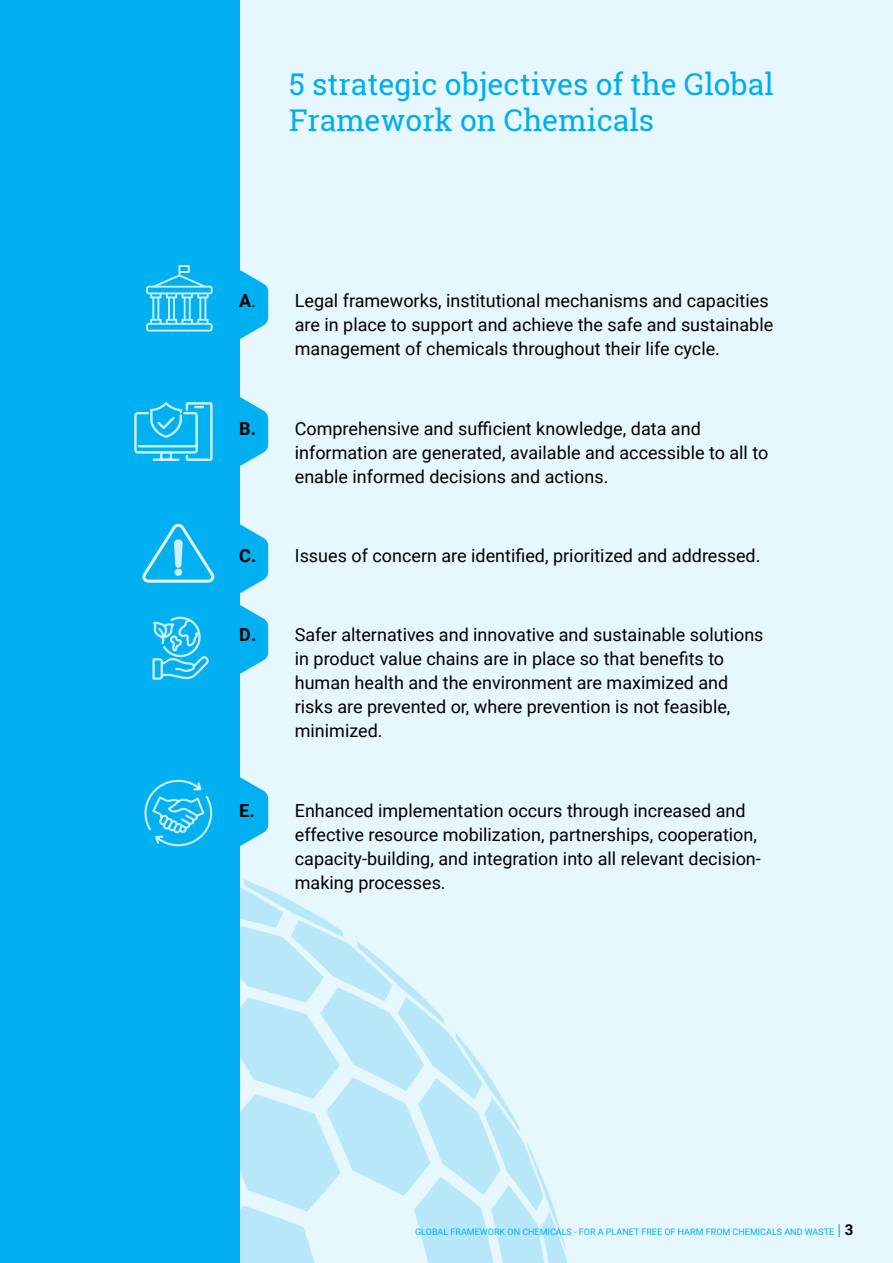
<style>
.page{position:relative;width:893px;height:1263px;background:#e6f7fd}
.page>*{position:absolute;margin:0;border:0;box-sizing:border-box;transform-origin:0 0}
.t1{font:30px/36px "Roboto Slab";color:#00aeef}
.t2{font:18px/24px "Roboto";color:#000}
.t3{font:700 18px "Roboto";color:#000}
.t4{font:9px "Roboto";color:#00b0f0}
.s1{font-weight:400}
.s2{font-weight:700}
.s3{font-size:15px}
.s4{font-weight:700;font-size:15px;color:#000}
</style>
<div class="page">
<div style="left:0;top:0;width:240px;height:1263px;background:#00b0f0"></div>
<svg style="left:134px;top:397px;width:134px;height:69px"></svg>
<svg style="left:142px;top:523px;width:126px;height:70px"></svg>
<svg style="left:152px;top:605px;width:116px;height:75px"></svg>
<svg style="left:144px;top:777px;width:423px;height:486px"></svg>
<svg style="left:146px;top:265px;width:122px;height:74px"></svg>
<h1 class="t1" style="left:289px;top:66px;width:486px">5 strategic objectives of the Global<br>Framework on Chemicals</h1>
<p class="t3" style="left:239px;top:288px;width:18px">A<span class="s1">.</span></p>
<p class="t2" style="left:295px;top:288px;width:480px">Legal frameworks, institutional mechanisms and capacities are in place to support and achieve the safe and sustainable management of chemicals throughout their life cycle.</p>
<p class="t3" style="left:239px;top:416px;width:18px">B.</p>
<p class="t2" style="left:295px;top:416px;width:475px">Comprehensive and sufficient knowledge, data and information are generated, available and accessible to all to enable informed decisions and actions.</p>
<p class="t3" style="left:239px;top:543px;width:19px">C.</p>
<p class="t2" style="left:295px;top:543px;width:467px">Issues of concern are identified, prioritized and addressed.</p>
<p class="t2" style="left:295px;top:622px;width:470px;text-indent:-55px"><span class="s2">D.</span> Safer alternatives and innovative and sustainable solutions in product value chains are in place so that benefits to human health and the environment are maximized and risks are prevented or, where prevention is not feasible, minimized.</p>
<p class="t3" style="left:239px;top:797px;width:17px">E.</p>
<p class="t2" style="left:295px;top:797px;width:468px">Enhanced implementation occurs through increased and effective resource mobilization, partnerships, cooperation, capacity-building, and integration into all relevant decision&shy;making processes.</p>
<p class="t4" style="left:415px;top:1226px;width:440px">GLOBAL FRAMEWORK ON CHEMICALS - FOR A PLANET FREE OF HARM FROM CHEMICALS AND WASTE <span class="s3">|</span> <span class="s4">3</span></p>
</div>
